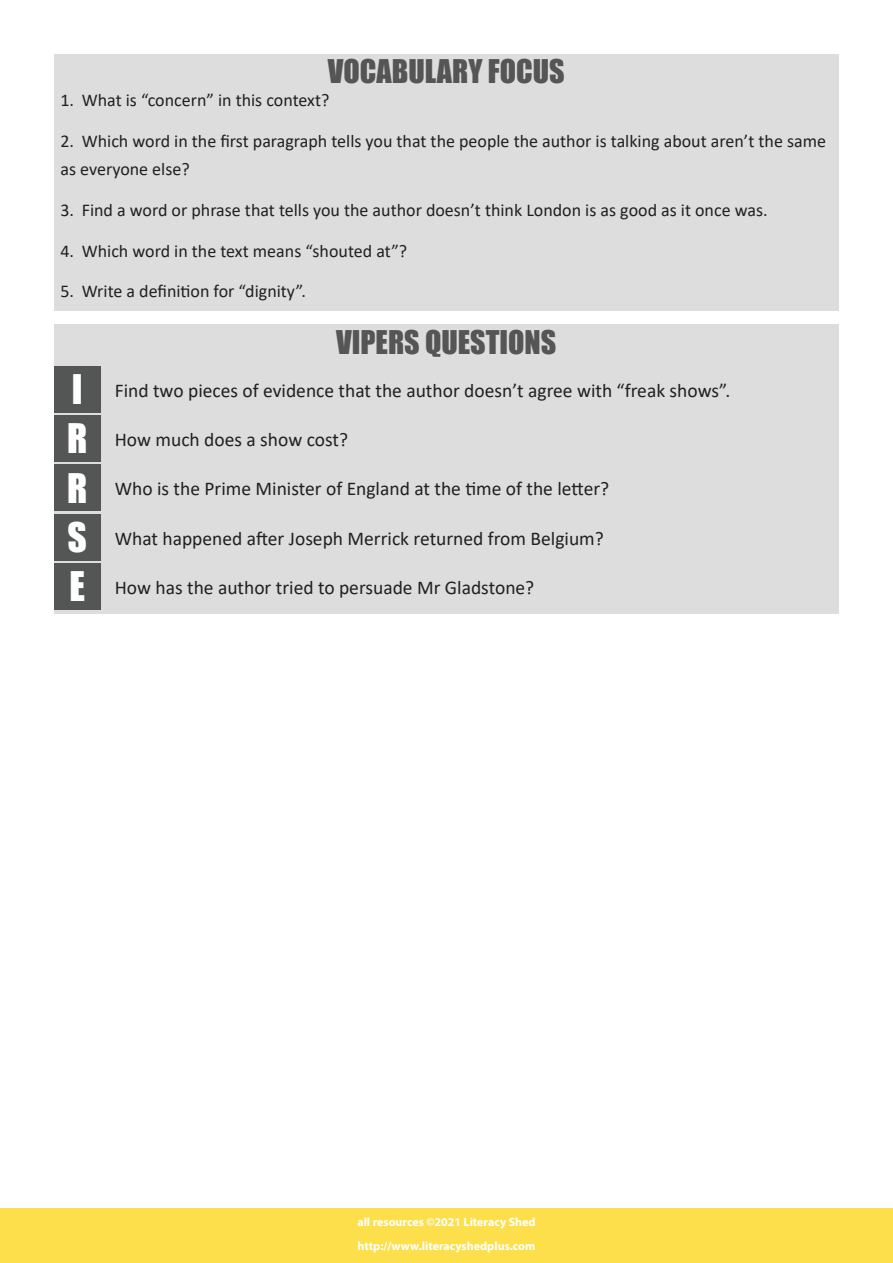
<style>
.page{position:relative;width:893px;height:1263px;background:#fff}
.page>*{position:absolute;margin:0;border:0;box-sizing:border-box;transform-origin:0 0}
.t1{font:30px "Impact";color:#545554}
.t2{font:19.5px "Calibri";color:#231f20}
.t3{font:18px/28.5px "Calibri";color:#231f20}
.t4{font:700 12px/24px "Myriad Pro";color:#fff}
.s1{font-family:"Impact";font-size:37.5px;color:#fff}
</style>
<div class="page">
<div style="left:0;top:1209px;width:893px;height:54px;background:#fcdf4b"></div>
<div style="left:54px;top:54px;width:785px;height:256px;background:#ddddde"></div>
<div style="left:54px;top:324px;width:785px;height:289px;background:#ddddde"></div>
<div style="left:54px;top:366px;width:47px;height:47px;background:#545555"></div>
<div style="left:54px;top:415px;width:47px;height:47px;background:#545555"></div>
<div style="left:54px;top:464px;width:47px;height:47px;background:#545555"></div>
<div style="left:54px;top:514px;width:47px;height:47px;background:#545555"></div>
<div style="left:54px;top:563px;width:47px;height:47px;background:#545555"></div>
<h1 class="t1" style="left:328px;top:48px;width:238px">VOCABULARY FOCUS</h1>
<p class="t3" style="left:61px;top:86px;width:270px">1. What is “concern” in this context?</p>
<p class="t3" style="left:61px;top:126px;width:767px">2. Which word in the first paragraph tells you that the people the author is talking about aren’t the same as everyone else?</p>
<p class="t3" style="left:61px;top:195px;width:709px">3. Find a word or phrase that tells you the author doesn’t think London is as good as it once was.</p>
<p class="t3" style="left:61px;top:236px;width:348px">4. Which word in the text means “shouted at”?</p>
<p class="t3" style="left:61px;top:276px;width:247px">5. Write a definition for “dignity”.</p>
<h1 class="t1" style="left:336px;top:319px;width:222px">VIPERS QUESTIONS</h1>
<p class="t2" style="left:72px;top:377px;width:660px"><span class="s1">I</span> Find two pieces of evidence that the author doesn’t agree with “freak shows”.</p>
<p class="t2" style="left:67px;top:426px;width:282px"><span class="s1">R</span> How much does a show cost?</p>
<p class="t2" style="left:67px;top:475px;width:544px"><span class="s1">R</span> Who is the Prime Minister of England at the time of the letter?</p>
<p class="t2" style="left:68px;top:525px;width:538px"><span class="s1">S</span> What happened after Joseph Merrick returned from Belgium?</p>
<p class="t2" style="left:69px;top:574px;width:466px"><span class="s1">E</span> How has the author tried to persuade Mr Gladstone?</p>
<p class="t4" style="left:357px;top:1209px;width:180px">all resources ©2021 Literacy Shed http://www.literacyshedplus.com</p>
</div>
